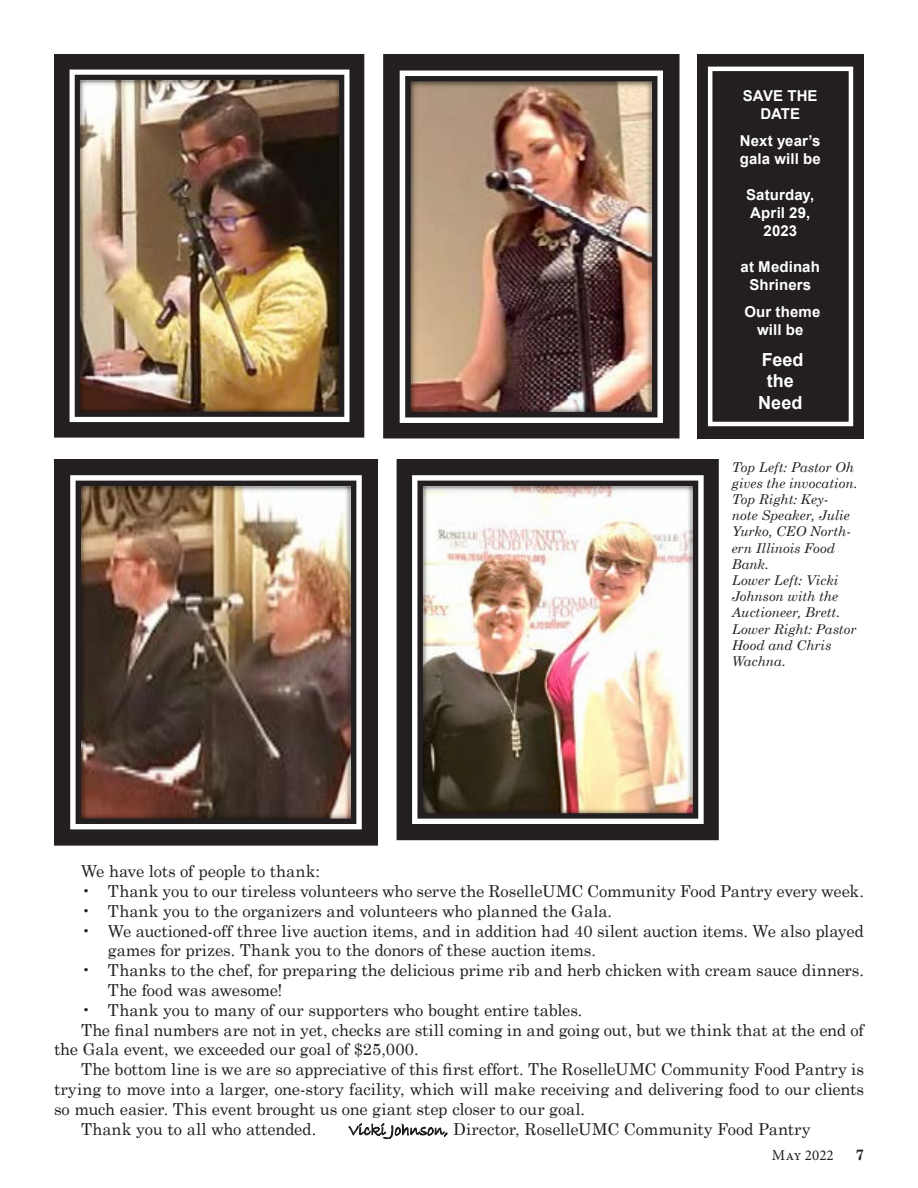
<style>
.page{position:relative;width:918px;height:1188px;background:#fff}
.page>*{position:absolute;margin:0;border:0;box-sizing:border-box;transform-origin:0 0}
.t1{font:700 18px/21.6px "Arial";letter-spacing:.005em;color:#fff;text-align:center}
.t2{font:16.5px/19.8px "Century Schoolbook";letter-spacing:-.01em;color:#231f20}
.t3{font:700 15px/18px "Arial";letter-spacing:.01em;color:#fff;text-align:center}
.t4{font:15px "Minion Pro";letter-spacing:.005em;color:#231f20}
.t5{font:700 15px "Century Schoolbook";color:#231f20}
.t6{font:italic 13.5px/16.2px "Century Schoolbook";color:#231f20}
.s1{font-family:"Bradley Hand ITC"}
</style>
<div class="page">
<img style="left:54px;top:459px;width:324px;height:387px">
<img style="left:397px;top:459px;width:322px;height:381px">
<img style="left:54px;top:54px;width:310px;height:384px">
<div style="left:697px;top:54px;width:167px;height:384px;background:#231f20"></div>
<div style="left:708px;top:67px;width:145px;height:359px;border:4px solid #fff"></div>
<img style="left:383px;top:54px;width:297px;height:384px">
<p class="t3" style="left:743px;top:87px;width:76px">SAVE THE<br>DATE</p>
<p class="t3" style="left:740px;top:132px;width:82px;text-align:left">Next year’s gala will be</p>
<p class="t3" style="left:746px;top:186px;width:70px">Saturday,<br>April 29,<br>2023</p>
<p class="t3" style="left:741px;top:258px;width:81px">at Medinah<br>Shriners</p>
<p class="t3" style="left:744px;top:303px;width:78px">Our theme will be</p>
<p class="t1" style="left:758px;top:349px;width:47px">Feed the<br>Need</p>
<p class="t6" style="left:732px;top:458px;width:127px">Top Left: Pastor Oh gives the invocation.<br>Top Right: Key&shy;note Speaker, Julie<br>Yurko, CEO North&shy;ern Illinois Food<br>Bank.<br>Lower Left: Vicki<br>Johnson with the<br>Auctioneer, Brett.<br>Lower Right: Pastor<br>Hood and Chris<br>Wachna.</p>
<p class="t2" style="left:81px;top:860px;width:241px">We have lots of people to thank:</p>
<p class="t2" style="left:81px;top:880px;width:785px">• Thank you to our tireless volunteers who serve the RoselleUMC Community Food Pantry every week.</p>
<p class="t2" style="left:81px;top:899px;width:533px">• Thank you to the organizers and volunteers who planned the Gala.</p>
<p class="t2" style="left:108px;top:919px;width:757px;text-indent:-27px">• We auctioned-off three live auction items, and in addition had 40 silent auction items. We also played games for prizes. Thank you to the donors of these auction items.</p>
<p class="t2" style="left:108px;top:959px;width:758px;text-indent:-27px">• Thanks to the chef, for preparing the delicious prime rib and herb chicken with cream sauce dinners.<br>The food was awesome!</p>
<p class="t2" style="left:81px;top:998px;width:503px">• Thank you to many of our supporters who bought entire tables.</p>
<p class="t2" style="left:81px;top:1018px;width:784px">The final numbers are not in yet, checks are still coming in and going out, but we think that at the end of</p>
<p class="t2" style="left:54px;top:1038px;width:366px">the Gala event, we exceeded our goal of $25,000.</p>
<p class="t2" style="left:81px;top:1058px;width:785px">The bottom line is we are so appreciative of this first effort. The RoselleUMC Community Food Pantry is</p>
<p class="t2" style="left:54px;top:1078px;width:812px">trying to move into a larger, one-story facility, which will make receiving and delivering food to our clients</p>
<p class="t2" style="left:54px;top:1097px;width:533px">so much easier. This event brought us one giant step closer to our goal.</p>
<p class="t2" style="left:81px;top:1117px;width:237px">Thank you to all who attended.</p>
<p class="t2" style="left:348px;top:1117px;width:464px"><span class="s1">Vicki Johnson,</span> Director, RoselleUMC Community Food Pantry</p>
<p class="t4" style="left:772px;top:1145px;width:63px">May 2022</p>
<p class="t5" style="left:855px;top:1143px;width:10px">7</p>
</div>
